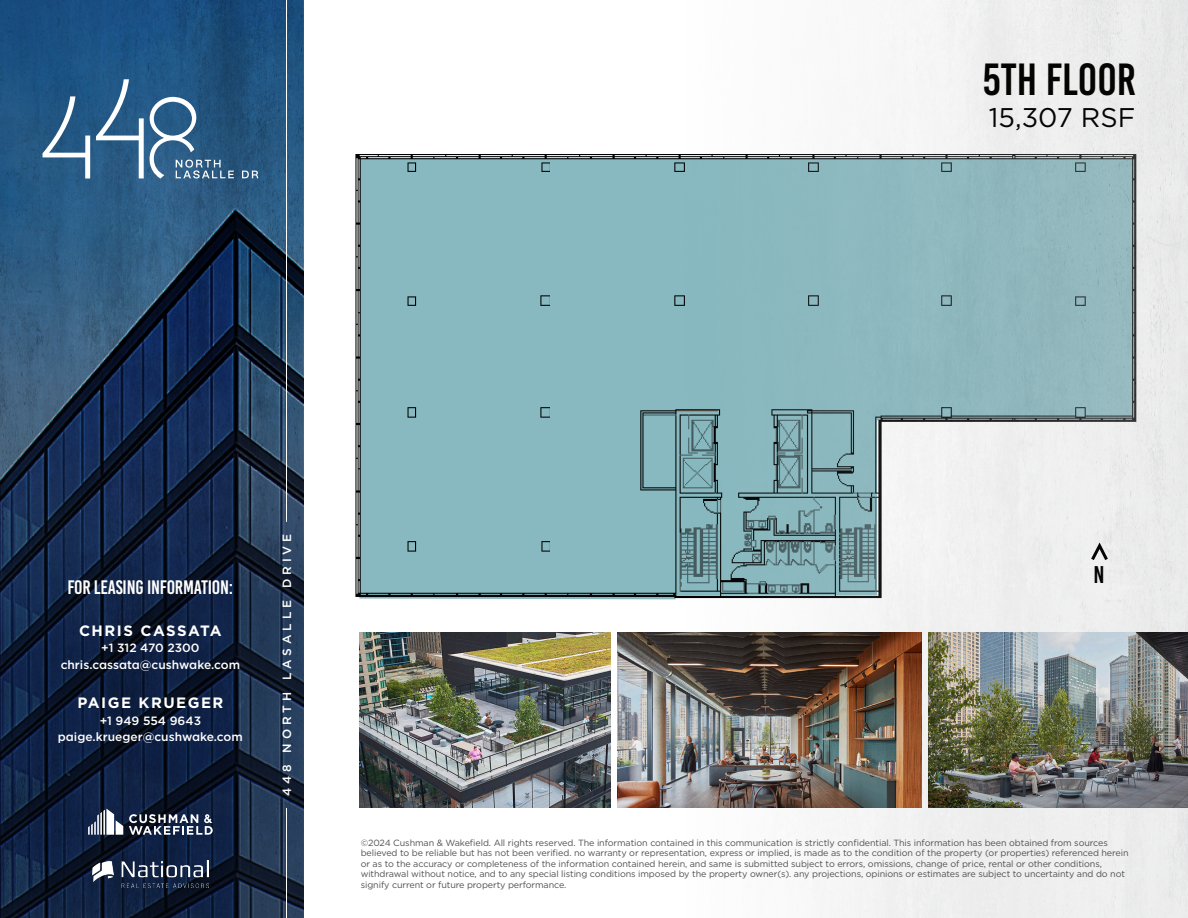
<style>
.page{position:relative;width:1188px;height:918px;background:#fff}
.page>*{position:absolute;margin:0;border:0;box-sizing:border-box;transform-origin:0 0}
.t1{font:45px "Bebas Kai";color:#040503}
.t2{font:27px "Gotham";color:#040503}
.t3{font:24.15px "Bebas Kai";color:#040503}
.t4{font:19.5px "Bebas Kai";letter-spacing:-.01em;color:#fff}
.t5{font:700 15px "Gotham";letter-spacing:.1em;color:#fff}
.t6{font:500 12px "Gotham";color:#fff}
.t7{font:500 12px "Gotham";letter-spacing:.33em;color:#fff}
.t8{font:9px/10.5px "Gotham";letter-spacing:-.01em;color:#524f4f}
</style>
<div class="page">
<div style="left:359px;top:158px;width:235px;height:441px;background:#88b9c0"></div>
<img style="left:594px;top:0;width:594px;height:918px">
<svg style="left:0;top:0;width:303px;height:918px;background:#1a3657"></svg>
<hr style="left:286px;top:808px;width:1px;height:110px;background:#fff">
<hr style="left:286px;top:0;width:1px;height:522px;background:#fff">
<svg style="left:96px;top:79px;width:48px;height:99px;background:#4a7599"></svg>
<svg style="left:42px;top:96px;width:48px;height:83px;background:#4a7599"></svg>
<svg style="left:242px;top:171px;width:16px;height:7px"></svg>
<svg style="left:150px;top:97px;width:84px;height:82px;background:#497295"></svg>
<svg style="left:88px;top:809px;width:35px;height:26px"></svg>
<svg style="left:129px;top:814px;width:84px;height:21px"></svg>
<svg style="left:1088px;top:539px;width:23px;height:24px"></svg>
<img style="left:359px;top:633px;width:252px;height:175px">
<img style="left:618px;top:633px;width:303px;height:175px">
<img style="left:928px;top:633px;width:260px;height:175px">
<img style="left:92px;top:860px;width:117px;height:28px">
<p class="t1" style="left:983px;top:56px;width:155px">5TH FLOOR</p>
<p class="t2" style="left:989px;top:100px;width:148px">15,307 RSF</p>
<p class="t4" style="left:67px;top:577px;width:167px">FOR LEASING INFORMATION:</p>
<p class="t5" style="left:79px;top:621px;width:144px">CHRIS CASSATA</p>
<p class="t6" style="left:101px;top:640px;width:100px">+1 312 470 2300</p>
<p class="t6" style="left:61px;top:657px;width:181px">chris.cassata@cushwake.com</p>
<p class="t5" style="left:77px;top:693px;width:148px">PAIGE KRUEGER</p>
<p class="t6" style="left:100px;top:713px;width:103px">+1 949 554 9643</p>
<p class="t6" style="left:58px;top:729px;width:187px">paige.krueger@cushwake.com</p>
<p class="t7" style="left:279px;top:796px;width:264px;rotate:-90deg">448 NORTH LASALLE DRIVE</p>
<p class="t3" style="left:1094px;top:561px;width:13px">N</p>
<p class="t8" style="left:361px;top:837px;width:769px">©2024 Cushman &amp; Wakefield. All rights reserved. The information contained in this communication is strictly confidential. This information has been obtained from sources believed to be reliable but has not been verified. no warranty or representation, express or implied, is made as to the condition of the property (or properties) referenced herein or as to the accuracy or completeness of the information contained herein, and same is submitted subject to errors, omissions, change of price, rental or other conditions, withdrawal without notice, and to any special listing conditions imposed by the property owner(s). any projections, opinions or estimates are subject to uncertainty and do not signify current or future property performance.</p>
</div>
